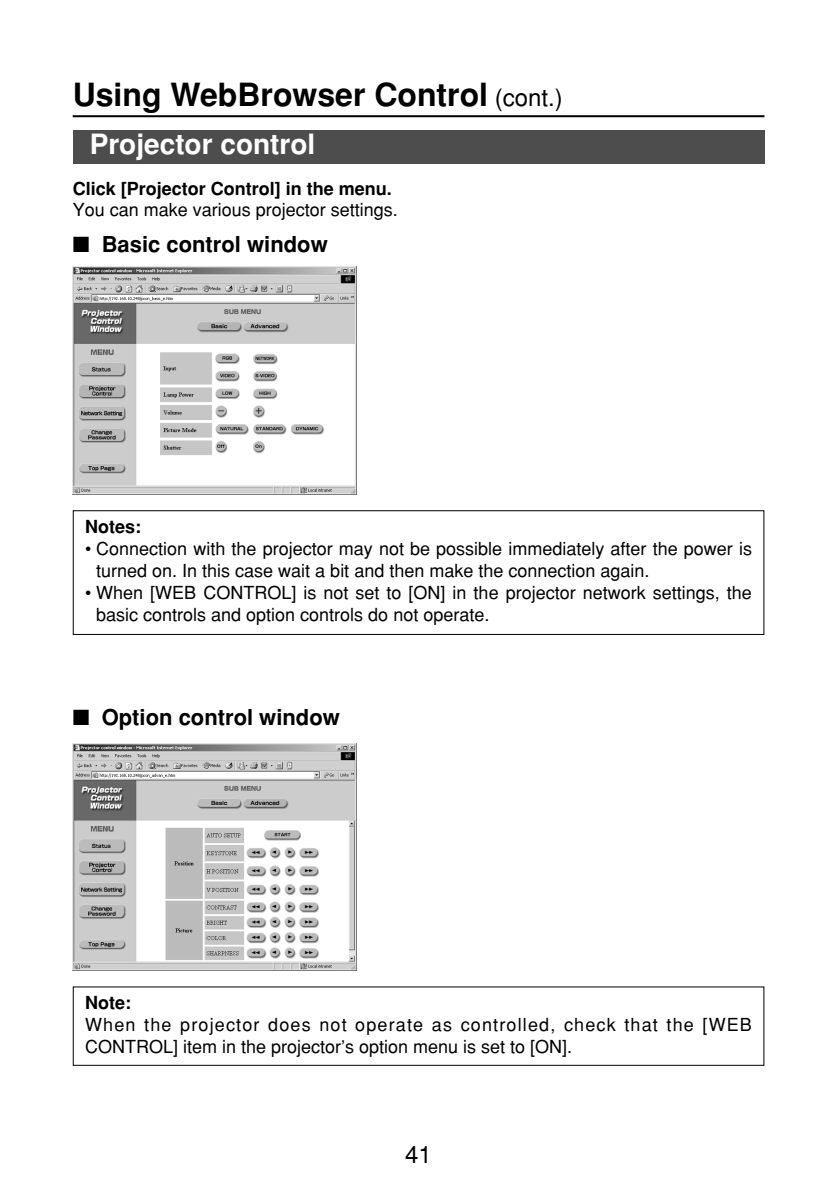
<style>
.page{position:relative;width:838px;height:1190px;background:#fff}
.page>*{position:absolute;margin:0;border:0;box-sizing:border-box;transform-origin:0 0}
.t1{font:700 32px "Helvetica";color:#000}
.t2{font:700 28px "Helvetica";color:#fff}
.t3{font:24px "Helvetica";color:#000}
.t4{font:700 22px "Helvetica";color:#000}
.t5{font:18px/22px "Helvetica";color:#000}
.t6{font:18px/22px "Helvetica";letter-spacing:.065em;color:#000}
.t7{font:700 18px "Helvetica";color:#000}
.s1{font-weight:400;font-size:24px}
</style>
<div class="page">
<hr style="left:73px;top:115px;width:691px;height:2px;background:#000">
<div style="left:73px;top:130px;width:691px;height:34px;background:#4d4d4d"></div>
<img style="left:73px;top:267px;width:283px;height:227px">
<img style="left:73px;top:743px;width:283px;height:228px">
<div style="left:73px;top:510px;width:691px;height:125px;border:1px solid #000"></div>
<div style="left:73px;top:986px;width:691px;height:80px;border:1px solid #000"></div>
<h1 class="t1" style="left:73px;top:83px;width:492px">Using WebBrowser Control <span class="s1">(cont.)</span></h1>
<h2 class="t2" style="left:90px;top:134px;width:227px">Projector control</h2>
<p class="t7" style="left:73px;top:182px;width:320px">Click [Projector Control] in the menu.</p>
<p class="t5" style="left:73px;top:200px;width:327px">You can make various projector settings.</p>
<p class="t4" style="left:73px;top:236px;width:257px">■ Basic control window</p>
<p class="t7" style="left:85px;top:520px;width:57px">Notes:</p>
<p class="t5" style="left:96px;top:540px;width:657px;text-indent:-11px">• Connection with the projector may not be possible immediately after the power is turned on. In this case wait a bit and then make the connection again.</p>
<p class="t5" style="left:96px;top:584px;width:657px;text-indent:-11px">• When [WEB CONTROL] is not set to [ON] in the projector network settings, the basic controls and option controls do not operate.</p>
<p class="t4" style="left:73px;top:709px;width:269px">■ Option control window</p>
<p class="t7" style="left:85px;top:996px;width:47px">Note:</p>
<p class="t6" style="left:85px;top:1015px;width:668px">When the projector does not operate as controlled, check that the [WEB<br>CONTROL] item in the projector’s option menu is set to [ON].</p>
<h3 class="t3" style="left:405px;top:1145px;width:28px">41</h3>
</div>
